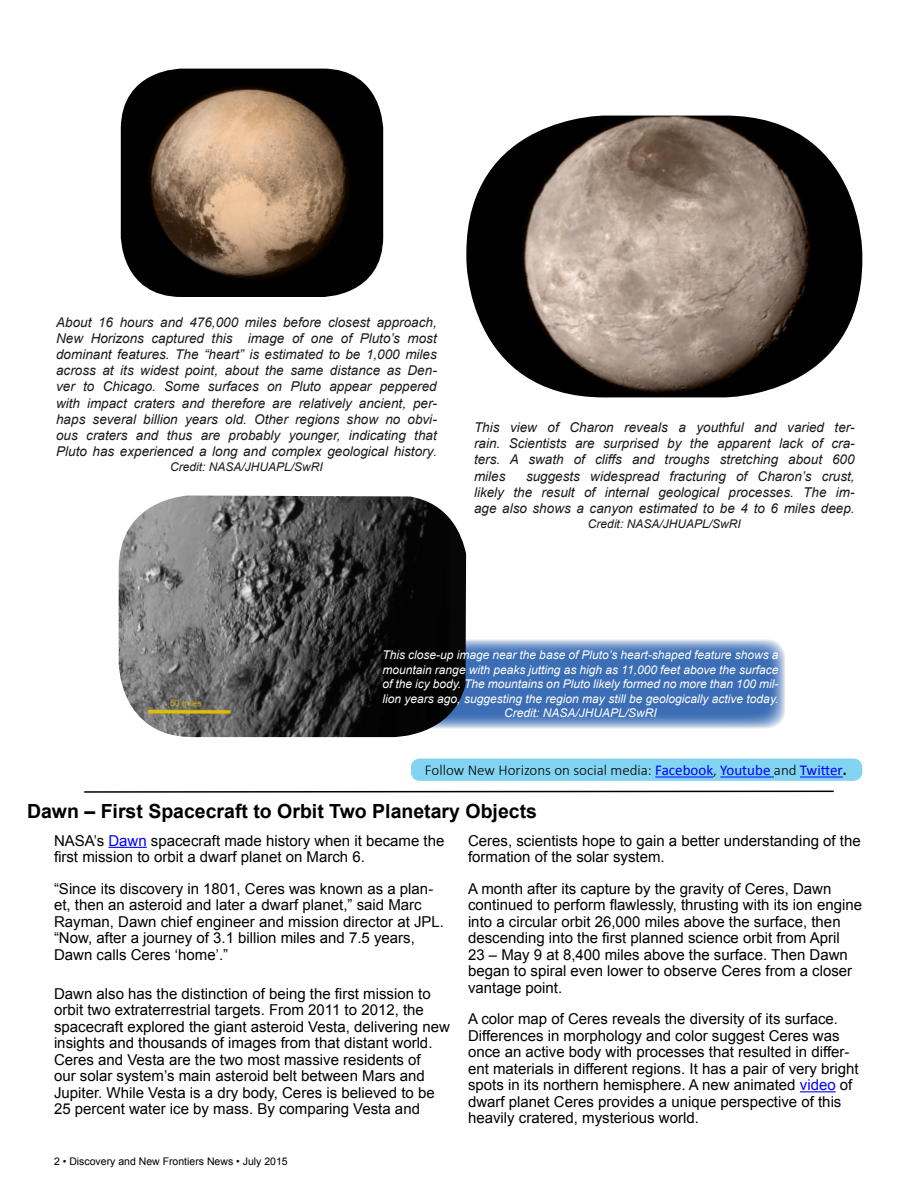
<style>
.page{position:relative;width:918px;height:1188px;background:#fff}
.page>*{position:absolute;margin:0;border:0;box-sizing:border-box;transform-origin:0 0}
.Default{font:700 19.5px "Arial";color:#000}
.Normal__Web{font:15px/16.5px "Arial";color:#000}
.t1{font:300 15px "Calibri";color:#000}
.t2{font:italic 13.5px/16.2px "Arial";color:#19191b;text-align:justify}
.t3{font:italic 12px/14.4px "Arial";color:#fff;text-align:center}
.t4{font:italic 12px "Arial";color:#19191b}
.t5{font:10.5px "Arial";color:#000}
.s1{font-size:12px}
.s2{font-weight:400;color:#00f}
.s3{font-weight:700}
.s4{color:#00f}
</style>
<div class="page">
<svg style="left:84px;top:790px;width:750px;height:3px;background:#7f7f7f"></svg>
<hr style="left:108px;top:847px;width:39px;height:1px;background:#00f">
<hr style="left:800px;top:1091px;width:36px;height:1px;background:#00f">
<img style="left:121px;top:69px;width:262px;height:228px">
<svg style="left:390px;top:640px;width:394px;height:88px;background:#4b79bb"></svg>
<div style="left:389px;top:639px;width:396px;height:90px;border:2px solid #77787b;border-radius:18px"></div>
<img style="left:119px;top:495px;width:347px;height:242px">
<img style="left:466px;top:116px;width:396px;height:281px">
<div style="left:411px;top:759px;width:451px;height:22px;background:#83d4f1;border-radius:9px"></div>
<hr style="left:655px;top:777px;width:58px;height:1px;background:#00f">
<hr style="left:720px;top:777px;width:54px;height:1px;background:#00f">
<hr style="left:800px;top:777px;width:43px;height:1px;background:#00f">
<p class="t2" style="left:56px;top:314px;width:382px">About 16 hours and 476,000 miles before closest approach, New Horizons captured this image of one of Pluto’s most dominant features. The “heart” is estimated to be 1,000 miles across at its widest point, about the same distance as Den&shy;ver to Chicago. Some surfaces on Pluto appear peppered with impact craters and therefore are relatively ancient, per&shy;haps several billion years old. Other regions show no obvi&shy;ous craters and thus are probably younger, indicating that Pluto has experienced a long and complex geological history<span class="s1">.</span></p>
<p class="t4" style="left:170px;top:459px;width:154px">Credit: NASA/JHUAPL/SwRI</p>
<p class="t2" style="left:474px;top:419px;width:382px">This view of Charon reveals a youthful and varied ter&shy;rain. Scientists are surprised by the apparent lack of cra&shy;ters. A swath of cliffs and troughs stretching about 600 miles</p>
<p class="t2" style="left:474px;top:468px;width:382px;text-indent:52px">suggests widespread fracturing of Charon’s crust, likely the result of internal geological processes. The im&shy;age also shows a canyon estimated to be 4 to 6 miles deep.</p>
<p class="t4" style="left:588px;top:516px;width:154px">Credit: NASA/JHUAPL/SwRI</p>
<p class="t3" style="left:382px;top:648px;width:398px">This close-up image near the base of Pluto’s heart-shaped feature shows a mountain range with peaks jutting as high as 11,000 feet above the surface of the icy body. The mountains on Pluto likely formed no more than 100 mil&shy;lion years ago, suggesting the region may still be geologically active today.<br>Credit: NASA/JHUAPL/SwRI</p>
<p class="t1" style="left:425px;top:761px;width:423px">Follow New Horizons on social media: <span class="s2">Facebook</span>, <span class="s2">Youtube</span> and <span class="s2">Twitter</span><span class="s3">.</span></p>
<p class="Default" style="left:27px;top:798px;width:512px">Dawn – First Spacecraft to Orbit Two Planetary Objects</p>
<p class="Normal__Web" style="left:54px;top:832px;width:392px">NASA’s <span class="s4">Dawn</span> spacecraft made history when it became the first mission to orbit a dwarf planet on March 6.</p>
<p class="Normal__Web" style="left:54px;top:880px;width:392px">“Since its discovery in 1801, Ceres was known as a plan&shy;et, then an asteroid and later a dwarf planet,” said Marc Rayman, Dawn chief engineer and mission director at JPL. “Now, after a journey of 3.1 billion miles and 7.5 years, Dawn calls Ceres ‘home’.”</p>
<p class="Normal__Web" style="left:54px;top:985px;width:397px">Dawn also has the distinction of being the first mission to orbit two extraterrestrial targets. From 2011 to 2012, the spacecraft explored the giant asteroid Vesta, delivering new insights and thousands of images from that distant world.<br>Ceres and Vesta are the two most massive residents of<br>our solar system’s main asteroid belt between Mars and Jupiter. While Vesta is a dry body, Ceres is believed to be 25 percent water ice by mass. By comparing Vesta and</p>
<p class="t5" style="left:54px;top:1154px;width:235px">2 • Discovery and New Frontiers News • July 2015</p>
<p class="Normal__Web" style="left:468px;top:832px;width:394px">Ceres, scientists hope to gain a better understanding of the formation of the solar system.</p>
<p class="Normal__Web" style="left:468px;top:880px;width:396px">A month after its capture by the gravity of Ceres, Dawn continued to perform flawlessly, thrusting with its ion engine into a circular orbit 26,000 miles above the surface, then descending into the first planned science orbit from April<br>23 – May 9 at 8,400 miles above the surface. Then Dawn began to spiral even lower to observe Ceres from a closer vantage point.</p>
<p class="Normal__Web" style="left:468px;top:1011px;width:392px">A color map of Ceres reveals the diversity of its surface.<br>Differences in morphology and color suggest Ceres was once an active body with processes that resulted in differ&shy;ent materials in different regions. It has a pair of very bright spots in its northern hemisphere. A new animated <span class="s4">video</span> of dwarf planet Ceres provides a unique perspective of this heavily cratered, mysterious world.</p>
</div>
